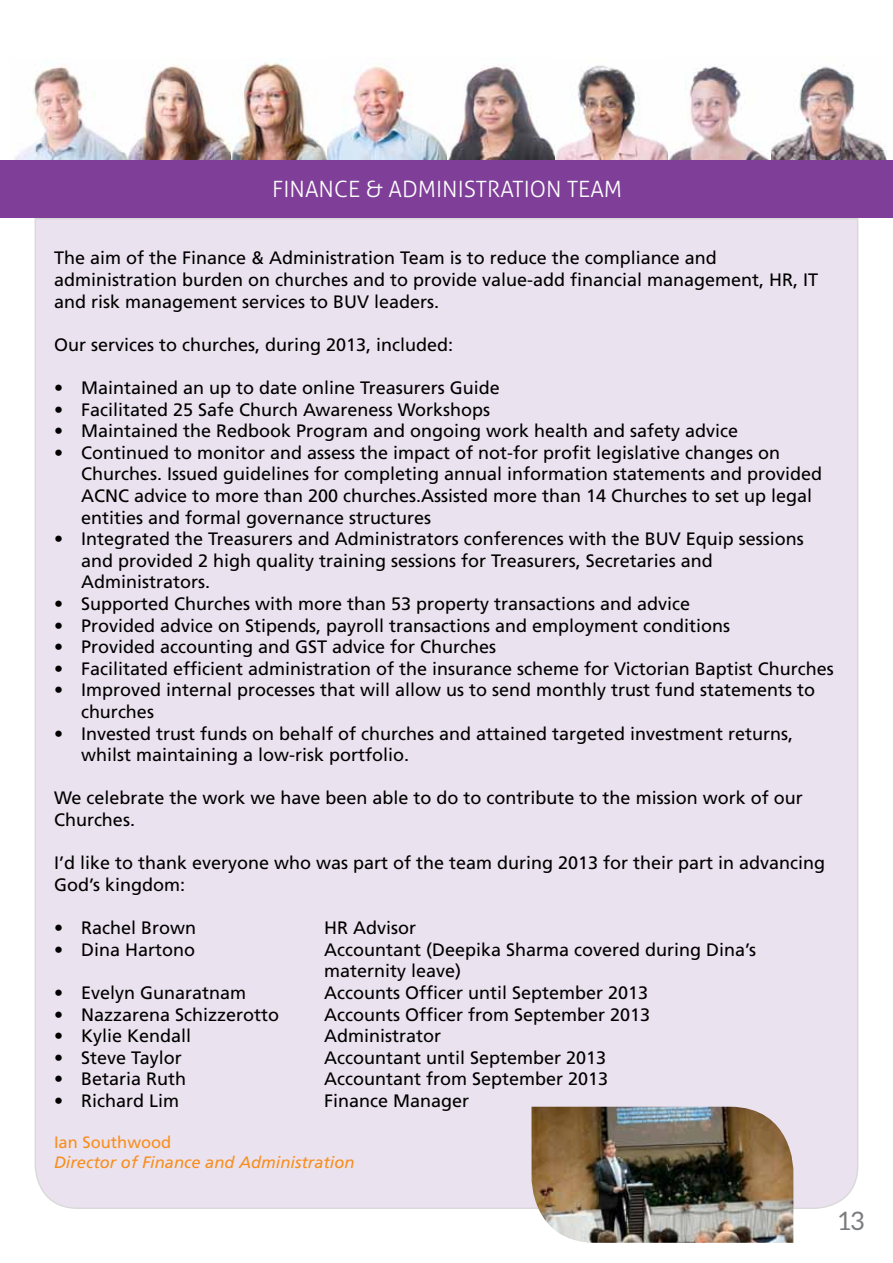
<style>
.page{position:relative;width:893px;height:1263px;background:#fff}
.page>*{position:absolute;margin:0;border:0;box-sizing:border-box;transform-origin:0 0}
.t1{font:25.5px "Aleo";color:#7b7c7f}
.t2{font:300 22.5px "Aller";color:#fff}
.t3{font:18px/21.6px "Frutiger LT";color:#000}
.t4{font:italic 16.5px "Frutiger LT";color:#f78e1e}
.t5{font:16.5px "Frutiger LT";color:#f78e1e}
</style>
<div class="page">
<div style="left:34px;top:218px;width:825px;height:992px;background:#ebe2ef"></div>
<img style="left:531px;top:1107px;width:262px;height:136px">
<img style="left:14px;top:65px;width:218px;height:95px">
<img style="left:232px;top:62px;width:323px;height:98px">
<img style="left:555px;top:65px;width:332px;height:95px">
<div style="left:0;top:160px;width:893px;height:58px;background:#7f3f99"></div>
<p class="t2" style="left:272px;top:176px;width:352px">FINANCE &amp; ADMINISTRATION TEAM</p>
<p class="t3" style="left:54px;top:247px;width:766px">The aim of the Finance &amp; Administration Team is to reduce the compliance and administration burden on churches and to provide value-add financial management, HR, IT and risk management services to BUV leaders.</p>
<p class="t3" style="left:54px;top:334px;width:401px">Our services to churches, during 2013, included:</p>
<p class="t3" style="left:54px;top:377px;width:447px">• Maintained an up to date online Treasurers Guide</p>
<p class="t3" style="left:54px;top:399px;width:438px">• Facilitated 25 Safe Church Awareness Workshops</p>
<p class="t3" style="left:54px;top:420px;width:686px">• Maintained the Redbook Program and ongoing work health and safety advice</p>
<p class="t3" style="left:81px;top:442px;width:743px;text-indent:-27px">• Continued to monitor and assess the impact of not-for profit legislative changes on Churches. Issued guidelines for completing annual information statements and provided ACNC advice to more than 200 churches.Assisted more than 14 Churches to set up legal entities and formal governance structures</p>
<p class="t3" style="left:81px;top:528px;width:724px;text-indent:-27px">• Integrated the Treasurers and Administrators conferences with the BUV Equip sessions and provided 2 high quality training sessions for Treasurers, Secretaries and<br>Administrators.</p>
<p class="t3" style="left:54px;top:593px;width:638px">• Supported Churches with more than 53 property transactions and advice</p>
<p class="t3" style="left:54px;top:615px;width:678px">• Provided advice on Stipends, payroll transactions and employment conditions</p>
<p class="t3" style="left:54px;top:636px;width:444px">• Provided accounting and GST advice for Churches</p>
<p class="t3" style="left:54px;top:658px;width:781px">• Facilitated efficient administration of the insurance scheme for Victorian Baptist Churches</p>
<p class="t3" style="left:81px;top:679px;width:736px;text-indent:-27px">• Improved internal processes that will allow us to send monthly trust fund statements to churches</p>
<p class="t3" style="left:81px;top:723px;width:714px;text-indent:-27px">• Invested trust funds on behalf of churches and attained targeted investment returns, whilst maintaining a low-risk portfolio.</p>
<p class="t3" style="left:54px;top:787px;width:750px">We celebrate the work we have been able to do to contribute to the mission work of our<br>Churches.</p>
<p class="t3" style="left:54px;top:852px;width:773px">I’d like to thank everyone who was part of the team during 2013 for their part in advancing<br>God’s kingdom:</p>
<p class="t3" style="left:54px;top:917px;width:144px">• Rachel Brown</p>
<p class="t3" style="left:324px;top:917px;width:93px">HR Advisor</p>
<p class="t3" style="left:54px;top:939px;width:143px">• Dina Hartono</p>
<p class="t3" style="left:324px;top:939px;width:434px">Accountant (Deepika Sharma covered during Dina’s maternity leave)</p>
<p class="t3" style="left:54px;top:982px;width:194px">• Evelyn Gunaratnam</p>
<p class="t3" style="left:324px;top:982px;width:326px">Accounts Officer until September 2013</p>
<p class="t3" style="left:54px;top:1003px;width:227px">• Nazzarena Schizzerotto</p>
<p class="t3" style="left:324px;top:1003px;width:328px">Accounts Officer from September 2013</p>
<p class="t3" style="left:54px;top:1025px;width:139px">• Kylie Kendall</p>
<p class="t3" style="left:324px;top:1025px;width:119px">Administrator</p>
<p class="t3" style="left:54px;top:1047px;width:129px">• Steve Taylor</p>
<p class="t3" style="left:324px;top:1047px;width:284px">Accountant until September 2013</p>
<p class="t3" style="left:54px;top:1068px;width:134px">• Betaria Ruth</p>
<p class="t3" style="left:324px;top:1068px;width:286px">Accountant from September 2013</p>
<p class="t3" style="left:54px;top:1090px;width:127px">• Richard Lim</p>
<p class="t3" style="left:324px;top:1090px;width:147px">Finance Manager</p>
<p class="t5" style="left:54px;top:1133px;width:119px">Ian Southwood</p>
<p class="t4" style="left:54px;top:1153px;width:302px">Director of Finance and Administration</p>
<h1 class="t1" style="left:839px;top:1206px;width:27px">13</h1>
</div>
